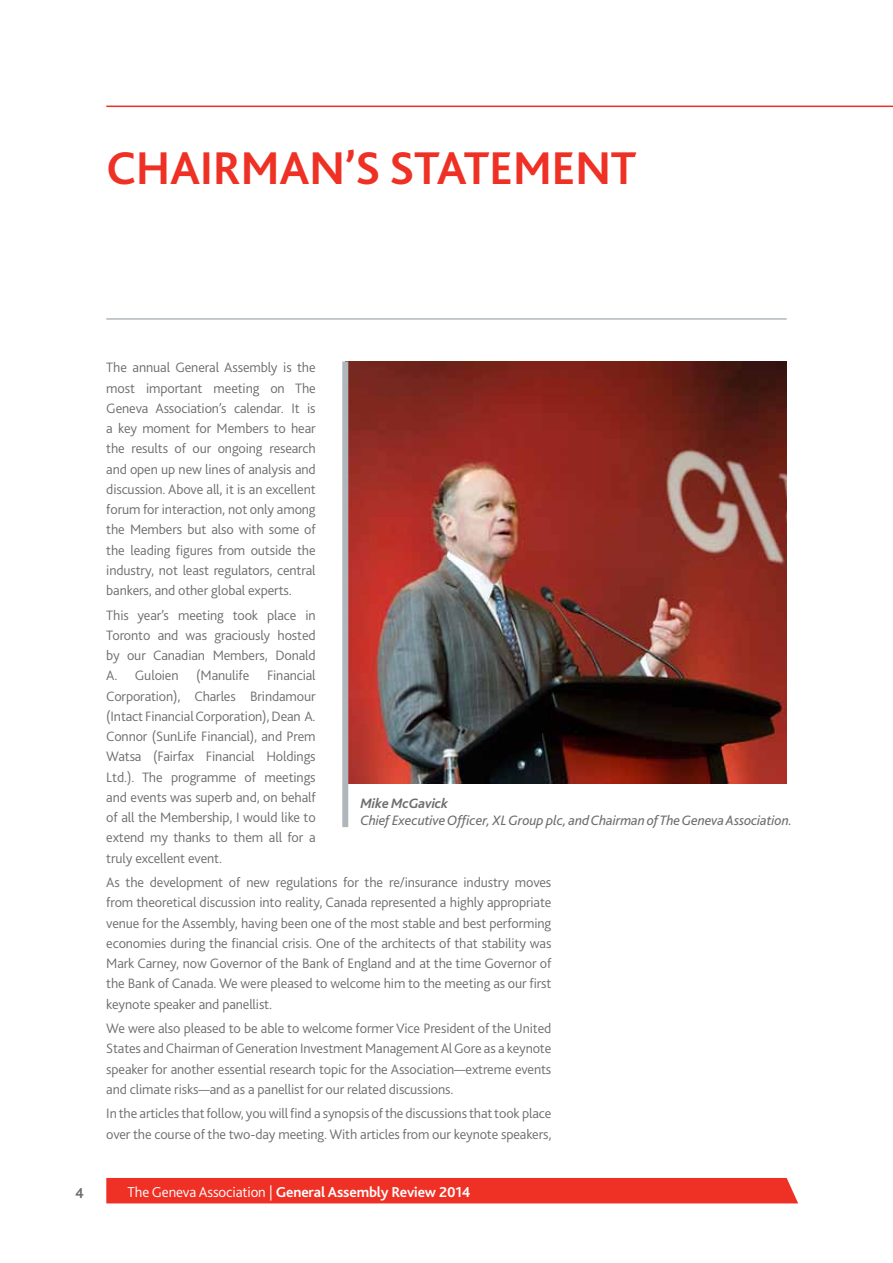
<style>
.page{position:relative;width:893px;height:1263px;background:#fff}
.page>*{position:absolute;margin:0;border:0;box-sizing:border-box;transform-origin:0 0}
.t1{font:700 48px "Bliss 2";letter-spacing:-.01em;color:#ee3124}
.t2{font:700 15px "Bliss 2";letter-spacing:-.01em;color:#fff}
.t3{font:700 15px "Bliss 2";color:#6d6e71}
.t4{font:300 14.25px/20.2px "Bliss 2";letter-spacing:-.01em;color:#6d6e71;text-align:justify}
.t5{font:italic 14.25px/17.1px "Bliss 2";letter-spacing:-.01em;color:#6d6e71}
.s1{font-weight:700}
.s2{font-weight:300}
</style>
<div class="page">
<hr style="left:106px;top:318px;width:681px;height:2px;background:#b0b7bc">
<hr style="left:106px;top:106px;width:787px;height:1px;background:#ee3124">
<div style="left:106px;top:1178px;width:692px;height:25px;background:#ee3124"></div>
<img style="left:348px;top:361px;width:439px;height:422px">
<div style="left:342px;top:361px;width:6px;height:466px;background:#b0b7bc"></div>
<p class="t1" style="left:106px;top:138px;width:525px">chairman’s statement</p>
<p class="t4" style="left:106px;top:357px;width:211px">The annual General Assembly is the most important meeting on The Geneva Association’s calendar. It is a key moment for Members to hear the results of our ongoing research and open up new lines of analysis and discussion. Above all, it is an excellent forum for interaction, not only among the Members but also with some of the leading figures from outside the industry, not least regulators, central bankers, and other global experts.</p>
<p class="t4" style="left:106px;top:605px;width:211px">This year’s meeting took place in Toronto and was graciously hosted by our Canadian Members, Donald A. Guloien (Manulife Financial Corporation), Charles Brindamour (I ntact Financial Corporation), Dean A.<br>Connor (SunLife Financial), and Prem Watsa (Fairfax Financial Holdings Ltd.). The programme of meetings and events was superb and, on behalf of all the Membership, I would like to extend my thanks to them all for a truly excellent event.</p>
<p class="t4" style="left:106px;top:872px;width:447px">As the development of new regulations for the re/insurance industry moves from theoretical discussion into reality, Canada represented a highly appropriate venue for the Assembly, having been one of the most stable and best performing economies during the financial crisis. One of the architects of that stability was Mark Carney, now Governor of the Bank of England and at the time Governor of the Bank of Canada. We were pleased to welcome him to the meeting as our first keynote speaker and panellist.</p>
<p class="t4" style="left:106px;top:1018px;width:447px">We were also pleased to be able to welcome former Vice President of the United States and Chairman of Generation I nvestment Management Al Gore as a keynote speaker for another essential research topic for the Association—extreme events and climate risks—and as a panellist for our related discussions.</p>
<p class="t4" style="left:106px;top:1103px;width:447px">I n the articles that follow, you will find a synopsis of the discussions that took place over the course of the two-day meeting. With articles from our keynote speakers,</p>
<p class="t5" style="left:360px;top:795px;width:433px"><span class="s1">Mike McGavick<br></span>Chief Executive Officer, XL Group plc, and Chairman of The Geneva Association.</p>
<p class="t3" style="left:75px;top:1183px;width:10px">4</p>
<p class="t2" style="left:128px;top:1182px;width:345px"><span class="s2">The Geneva Association |</span> General Assembly Review 2014</p>
</div>
